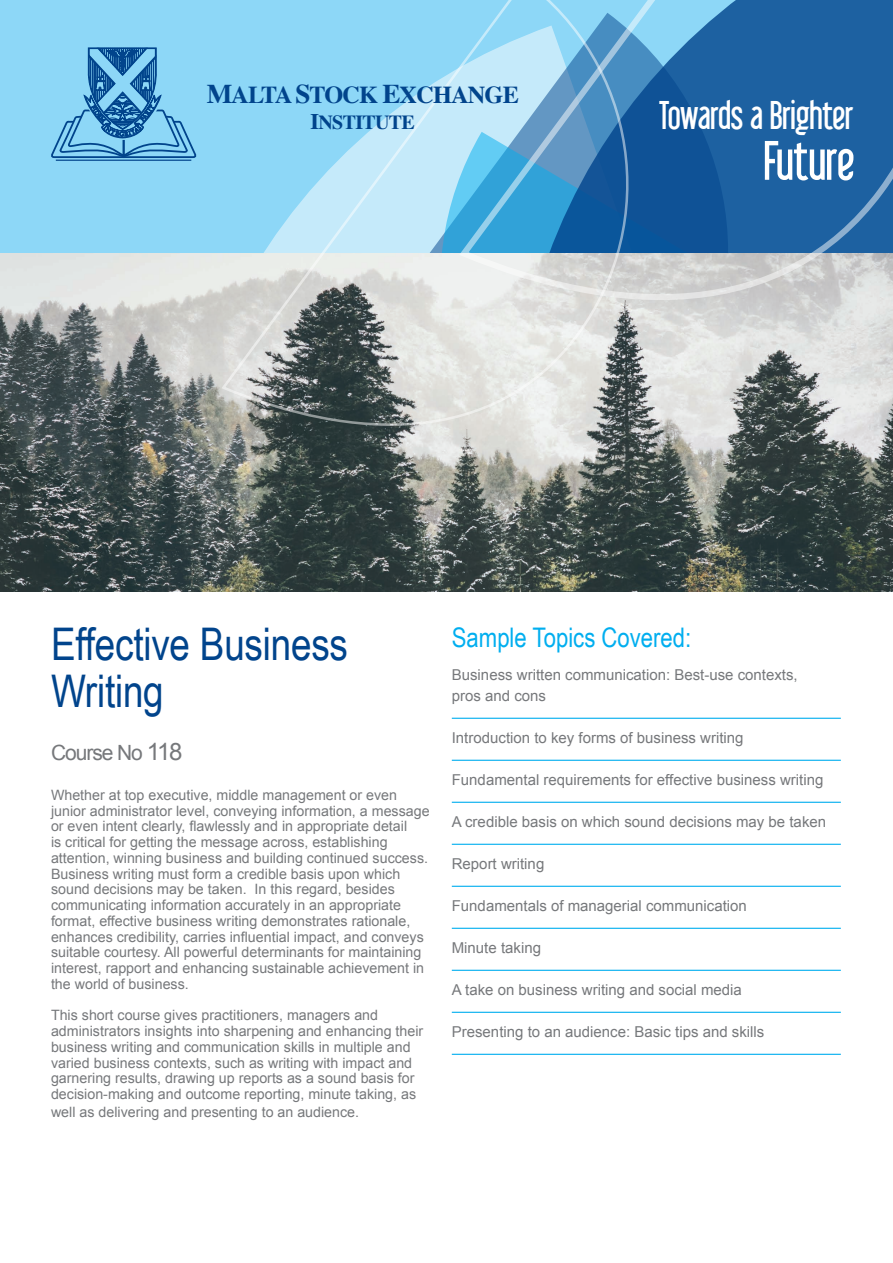
<style>
.page{position:relative;width:893px;height:1263px;background:#fff}
.page>*{position:absolute;margin:0;border:0;box-sizing:border-box;transform-origin:0 0}
.t1{font:54px "Libel Suit";color:#fff}
.t2{font:45px "Arial Narrow";letter-spacing:-.005em;color:#01448c}
.t3{font:39px "Libel Suit";color:#fff}
.t4{font:27px "Arial Narrow";color:#00aeef}
.t5{font:700 24.3px "Times";letter-spacing:-.035em;color:#01448c}
.t6{font:21px "Arial";letter-spacing:-.05em;color:#76787b}
.t7{font:700 20.1px "Times";letter-spacing:-.035em;color:#01448c}
.t8{font:15px "Arial";color:#76787b}
.t9{font:14.25px/15.8px "Arial";color:#76787b}
.s1{font-size:27.15px}
.s2{font-size:22.35px}
.s3{font-size:24px}
</style>
<div class="page">
<div style="left:0;top:0;width:893px;height:273px;background:#8dd7f7"></div>
<hr style="left:452px;top:718px;width:389px;height:1px;background:#00aeef">
<hr style="left:452px;top:760px;width:389px;height:1px;background:#00aeef">
<hr style="left:452px;top:802px;width:389px;height:1px;background:#00aeef">
<hr style="left:452px;top:844px;width:389px;height:1px;background:#00aeef">
<hr style="left:452px;top:886px;width:389px;height:1px;background:#00aeef">
<hr style="left:452px;top:928px;width:389px;height:1px;background:#00aeef">
<hr style="left:452px;top:970px;width:389px;height:1px;background:#00aeef">
<hr style="left:452px;top:1012px;width:389px;height:1px;background:#00aeef">
<hr style="left:452px;top:1054px;width:389px;height:1px;background:#00aeef">
<hr style="left:56px;top:160px;width:135px;height:1px;background:#01448c">
<img style="left:0;top:253px;width:893px;height:338px">
<svg style="left:51px;top:48px;width:146px;height:111px"></svg>
<svg style="left:220px;top:69px;width:444px;height:378px"></svg>
<svg style="left:457px;top:0;width:436px;height:323px;background:#5f95bf"></svg>
<p class="t5" style="left:207px;top:71px;width:314px"><span class="s1">M</span>ALTA <span class="s1">S</span>TOCK <span class="s1">E</span>XCHANGE</p>
<p class="t7" style="left:311px;top:103px;width:106px"><span class="s2">I</span>NSTITUTE</p>
<p class="t3" style="left:659px;top:94px;width:195px">Towards a Brighter</p>
<p class="t1" style="left:764px;top:132px;width:92px">Future</p>
<p class="t2" style="left:51px;top:611px;width:299px">Effective Business</p>
<p class="t2" style="left:51px;top:658px;width:114px">Writing</p>
<p class="t6" style="left:51px;top:739px;width:133px">Course No <span class="s3">118</span></p>
<p class="t9" style="left:51px;top:787px;width:380px">Whether at top executive, middle management or even junior administrator level, conveying information, a message or even intent clearly, flawlessly and in appropriate detail<br>is critical for getting the message across, establishing attention, winning business and building continued success.<br>Business writing must form a credible basis upon which sound decisions may be taken. In this regard, besides communicating information accurately in an appropriate format, effective business writing demonstrates rationale, enhances credibility, carries influential impact, and conveys suitable courtesy. All powerful determinants for maintaining interest, rapport and enhancing sustainable achievement in the world of business.</p>
<p class="t9" style="left:51px;top:1008px;width:374px">This short course gives practitioners, managers and administrators insights into sharpening and enhancing their business writing and communication skills in multiple and varied business contexts, such as writing with impact and garnering results, drawing up reports as a sound basis for decision-making and outcome reporting, minute taking, as</p>
<p class="t9" style="left:51px;top:1104px;width:310px">well as delivering and presenting to an audience.</p>
<p class="t4" style="left:452px;top:618px;width:241px">Sample Topics Covered:</p>
<p class="t8" style="left:452px;top:665px;width:347px">Business written communication: Best-use contexts,</p>
<p class="t8" style="left:452px;top:686px;width:96px">pros and cons</p>
<p class="t8" style="left:452px;top:728px;width:293px">Introduction to key forms of business writing</p>
<p class="t8" style="left:452px;top:770px;width:373px">Fundamental requirements for effective business writing</p>
<p class="t8" style="left:452px;top:812px;width:376px">A credible basis on which sound decisions may be taken</p>
<p class="t8" style="left:452px;top:854px;width:94px">Report writing</p>
<p class="t8" style="left:452px;top:896px;width:297px">Fundamentals of managerial communication</p>
<p class="t8" style="left:452px;top:938px;width:91px">Minute taking</p>
<p class="t8" style="left:452px;top:980px;width:292px">A take on business writing and social media</p>
<p class="t8" style="left:452px;top:1022px;width:314px">Presenting to an audience: Basic tips and skills</p>
</div>
